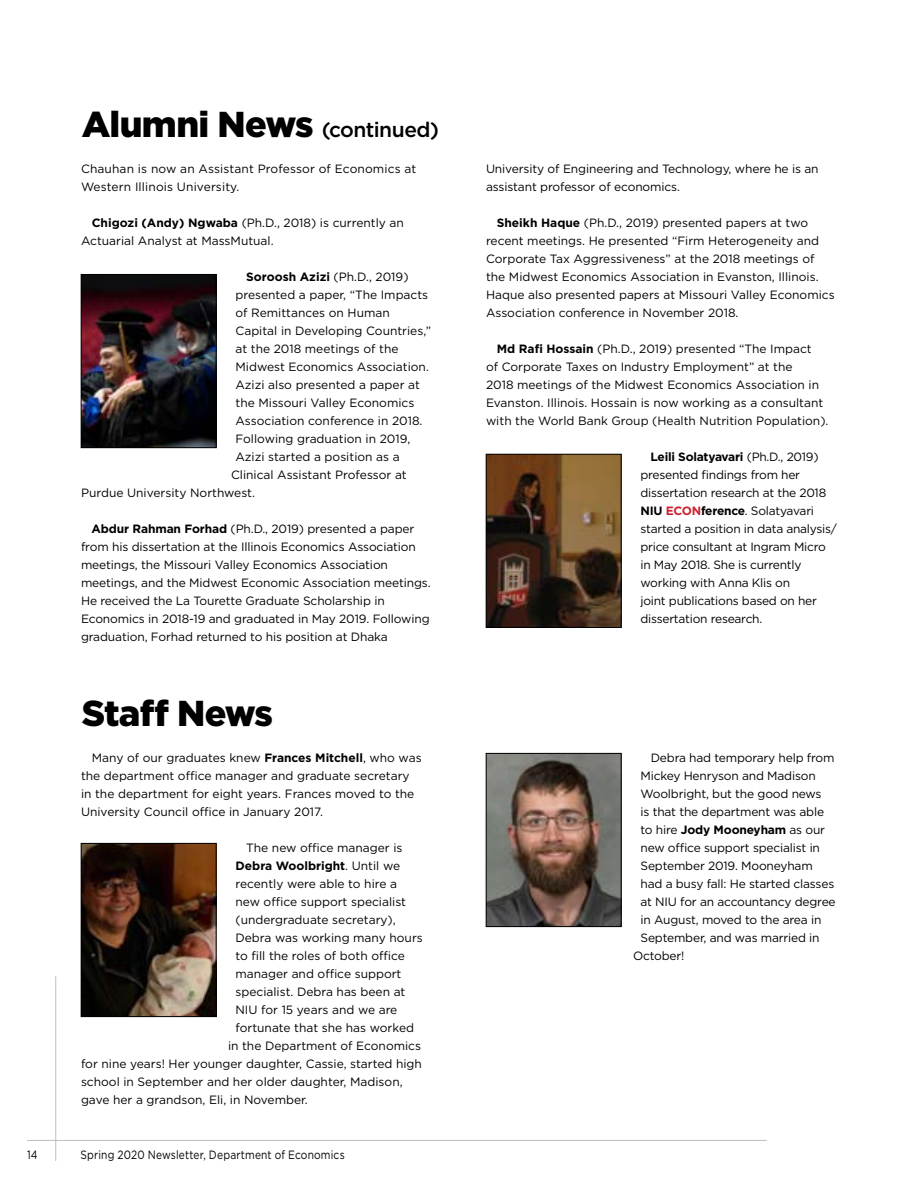
<style>
.page{position:relative;width:918px;height:1188px;background:#fff}
.page>*{position:absolute;margin:0;border:0;box-sizing:border-box;transform-origin:0 0}
.t1{font:900 36px "Gotham";letter-spacing:-.025em;color:#000}
.t2{font:500 21px "Gotham";letter-spacing:-.025em;color:#000}
.t3{font:12px/18px "Gotham";color:#000}
.t4{font:12px/18px "Gotham";letter-spacing:-.02em;color:#000}
.t5{font:700 12px "Gotham";color:#000}
.t6{font:12px "Gotham";color:#000;scale:.85 1}
.s1{font-weight:900;font-size:36px}
.s2{font-weight:700}
.s3{font-weight:400}
.s4{font-weight:700;color:#ce202f}
</style>
<div class="page">
<hr style="left:27px;top:1140px;width:740px;height:1px;background:#bcbec0">
<hr style="left:55px;top:976px;width:1px;height:185px;background:#bcbec0">
<img style="left:83px;top:276px;width:131px;height:170px">
<div style="left:81px;top:274px;width:135px;height:174px;border:1px solid #000"></div>
<img style="left:83px;top:845px;width:131px;height:170px">
<div style="left:81px;top:843px;width:135px;height:174px;border:1px solid #000"></div>
<img style="left:488px;top:755px;width:131px;height:170px">
<div style="left:486px;top:753px;width:135px;height:174px;border:1px solid #000"></div>
<img style="left:488px;top:456px;width:131px;height:170px">
<div style="left:486px;top:454px;width:135px;height:174px;border:1px solid #000"></div>
<h2 class="t2" style="left:82px;top:116px;width:359px"><span class="s1">Alumni News</span> (continued)</h2>
<p class="t3" style="left:81px;top:160px;width:337px">Chauhan is now an Assistant Professor of Economics at<br>Western Illinois University.</p>
<p class="t3" style="left:81px;top:214px;width:324px;text-indent:11px"><span class="s2">Chigozi (Andy) Ngwaba</span> (Ph.D., 2018) is currently an<br>Actuarial Analyst at MassMutual.</p>
<p class="t5" style="left:246px;top:269px;width:164px">Soroosh Azizi <span class="s3">(Ph.D., 2019)</span></p>
<p class="t3" style="left:236px;top:286px;width:194px">presented a paper, “The Impacts</p>
<p class="t3" style="left:236px;top:304px;width:156px">of Remittances on Human</p>
<p class="t3" style="left:236px;top:322px;width:197px">Capital in Developing Countries,”</p>
<p class="t3" style="left:236px;top:340px;width:165px">at the 2018 meetings of the</p>
<p class="t3" style="left:236px;top:358px;width:195px">Midwest Economics Association.</p>
<p class="t3" style="left:236px;top:376px;width:186px">Azizi also presented a paper at</p>
<p class="t3" style="left:236px;top:394px;width:180px">the Missouri Valley Economics</p>
<p class="t3" style="left:236px;top:412px;width:189px">Association conference in 2018.</p>
<p class="t3" style="left:236px;top:430px;width:176px">Following graduation in 2019,</p>
<p class="t3" style="left:236px;top:448px;width:166px">Azizi started a position as a</p>
<p class="t3" style="left:231px;top:466px;width:177px">Clinical Assistant Professor at</p>
<p class="t3" style="left:81px;top:484px;width:176px">Purdue University Northwest.</p>
<p class="t3" style="left:81px;top:520px;width:351px;text-indent:10px"><span class="s2">Abdur Rahman Forhad</span> (Ph.D., 2019) presented a paper from his dissertation at the Illinois Economics Association meetings, the Missouri Valley Economics Association meetings, and the Midwest Economic Association meetings.<br>He received the La Tourette Graduate Scholarship in Economics in 2018-19 and graduated in May 2019. Following graduation, Forhad returned to his position at Dhaka</p>
<h1 class="t1" style="left:82px;top:688px;width:193px">Staff News</h1>
<p class="t3" style="left:81px;top:749px;width:342px;text-indent:11px">Many of our graduates knew <span class="s2">Frances Mitchell</span>, who was the department office manager and graduate secretary in the department for eight years. Frances moved to the University Council office in January 2017.</p>
<p class="t3" style="left:246px;top:839px;width:158px">The new office manager is</p>
<p class="t5" style="left:236px;top:858px;width:166px">Debra Woolbright<span class="s3">. Until we</span></p>
<p class="t3" style="left:236px;top:875px;width:163px">recently were able to hire a</p>
<p class="t3" style="left:236px;top:893px;width:172px">new office support specialist</p>
<p class="t3" style="left:236px;top:911px;width:162px">(undergraduate secretary),</p>
<p class="t3" style="left:236px;top:929px;width:189px">Debra was working many hours</p>
<p class="t3" style="left:236px;top:947px;width:171px">to fill the roles of both office</p>
<p class="t3" style="left:236px;top:965px;width:167px">manager and office support</p>
<p class="t3" style="left:236px;top:983px;width:171px">specialist. Debra has been at</p>
<p class="t3" style="left:236px;top:1001px;width:163px">NIU for 15 years and we are</p>
<p class="t3" style="left:236px;top:1019px;width:180px">fortunate that she has worked</p>
<p class="t3" style="left:228px;top:1037px;width:195px">in the Department of Economics</p>
<p class="t3" style="left:81px;top:1055px;width:342px">for nine years! Her younger daughter, Cassie, started high</p>
<p class="t3" style="left:81px;top:1073px;width:323px">school in September and her older daughter, Madison,</p>
<p class="t3" style="left:81px;top:1091px;width:228px">gave her a grandson, Eli, in November.</p>
<p class="t6" style="left:27px;top:1147px;width:14px">14</p>
<p class="t6" style="left:80px;top:1147px;width:312px">Spring 2020 Newsletter, Department of Economics</p>
<p class="t3" style="left:486px;top:160px;width:334px">University of Engineering and Technology, where he is an assistant professor of economics.</p>
<p class="t3" style="left:486px;top:214px;width:350px;text-indent:11px"><span class="s2">Sheikh Haque</span> (Ph.D., 2019) presented papers at two recent meetings. He presented “Firm Heterogeneity and Corporate Tax Aggressiveness” at the 2018 meetings of the Midwest Economics Association in Evanston, Illinois.<br>Haque also presented papers at Missouri Valley Economics Association conference in November 2018.</p>
<p class="t3" style="left:486px;top:340px;width:344px;text-indent:11px"><span class="s2">Md Rafi Hossain</span> (Ph.D., 2019) presented “The Impact<br>of Corporate Taxes on Industry Employment” at the<br>2018 meetings of the Midwest Economics Association in Evanston. Illinois. Hossain is now working as a consultant with the World Bank Group (Health Nutrition Population).</p>
<p class="t4" style="left:640px;top:448px;width:198px;text-indent:10px"><span class="s2">Leili Solatyavari</span> (Ph.D., 2019) presented findings from her dissertation research at the 2018<br><span class="s2">NIU</span> <span class="s4">ECON</span><span class="s2">ference</span>. Solatyavari started a position in data analysis/ price consultant at Ingram Micro in May 2018. She is currently working with Anna Klis on<br>joint publications based on her dissertation research.</p>
<p class="t3" style="left:651px;top:749px;width:185px">Debra had temporary help from</p>
<p class="t3" style="left:640px;top:767px;width:177px">Mickey Henryson and Madison</p>
<p class="t3" style="left:640px;top:785px;width:182px">Woolbright, but the good news</p>
<p class="t3" style="left:640px;top:803px;width:185px">is that the department was able</p>
<p class="t5" style="left:640px;top:822px;width:186px"><span class="s3">to hire</span> Jody Mooneyham <span class="s3">as our</span></p>
<p class="t3" style="left:640px;top:839px;width:181px">new office support specialist in</p>
<p class="t3" style="left:640px;top:857px;width:174px">September 2019. Mooneyham</p>
<p class="t3" style="left:640px;top:875px;width:195px">had a busy fall: He started classes</p>
<p class="t3" style="left:640px;top:893px;width:197px">at NIU for an accountancy degree</p>
<p class="t3" style="left:640px;top:911px;width:182px">in August, moved to the area in</p>
<p class="t3" style="left:640px;top:929px;width:181px">September, and was married in</p>
<p class="t3" style="left:633px;top:947px;width:53px">October!</p>
</div>
